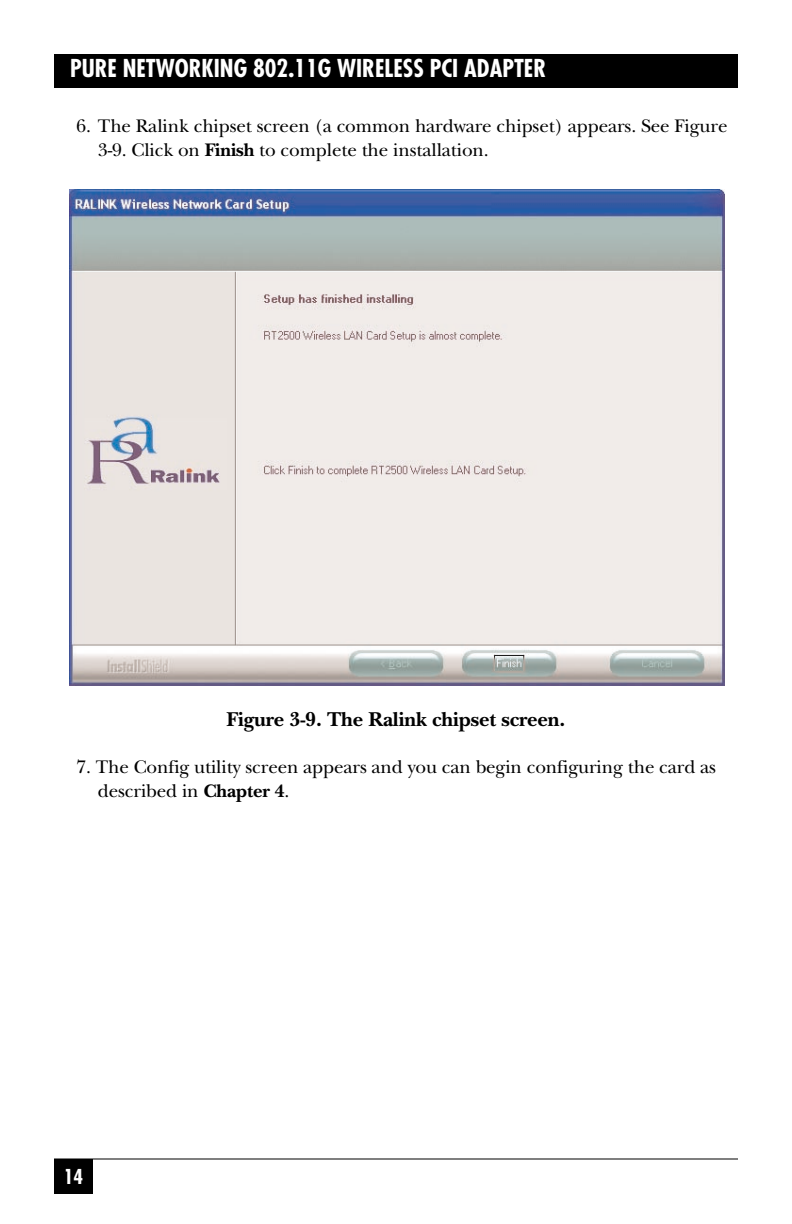
<style>
.page{position:relative;width:792px;height:1224px;background:#fff}
.page>*{position:absolute;margin:0;border:0;box-sizing:border-box;transform-origin:0 0}
.t1{font:700 condensed 24px "Futura";color:#fff}
.t2{font:700 20.8px "New Baskerville";letter-spacing:-.005em;color:#000}
.t3{font:700 condensed 20px "Futura";color:#fff}
.t4{font:19px/24px "New Baskerville";letter-spacing:-.005em;color:#000}
.s1{font-weight:700}
</style>
<div class="page">
<div style="left:54px;top:54px;width:684px;height:34px;background:#000"></div>
<div style="left:54px;top:1159px;width:39px;height:35px;background:#000"></div>
<img style="left:70px;top:190px;width:655px;height:496px">
<hr style="left:54px;top:1158px;width:684px;height:2px;background:#000">
<p class="t1" style="left:70px;top:58px;width:478px">PURE NETWORKING 802.11G WIRELESS PCI ADAPTER</p>
<p class="t4" style="left:98px;top:116px;width:631px;text-indent:-22px">6. The Ralink chipset screen (a common hardware chipset) appears. See Figure<br>3-9. Click on <span class="s1">Finish</span> to complete the installation.</p>
<p class="t2" style="left:227px;top:712px;width:340px">Figure 3-9. The Ralink chipset screen.</p>
<p class="t4" style="left:98px;top:757px;width:620px;text-indent:-22px">7. The Config utility screen appears and you can begin configuring the card as described in <span class="s1">Chapter 4</span>.</p>
<p class="t3" style="left:64px;top:1168px;width:21px">14</p>
</div>
